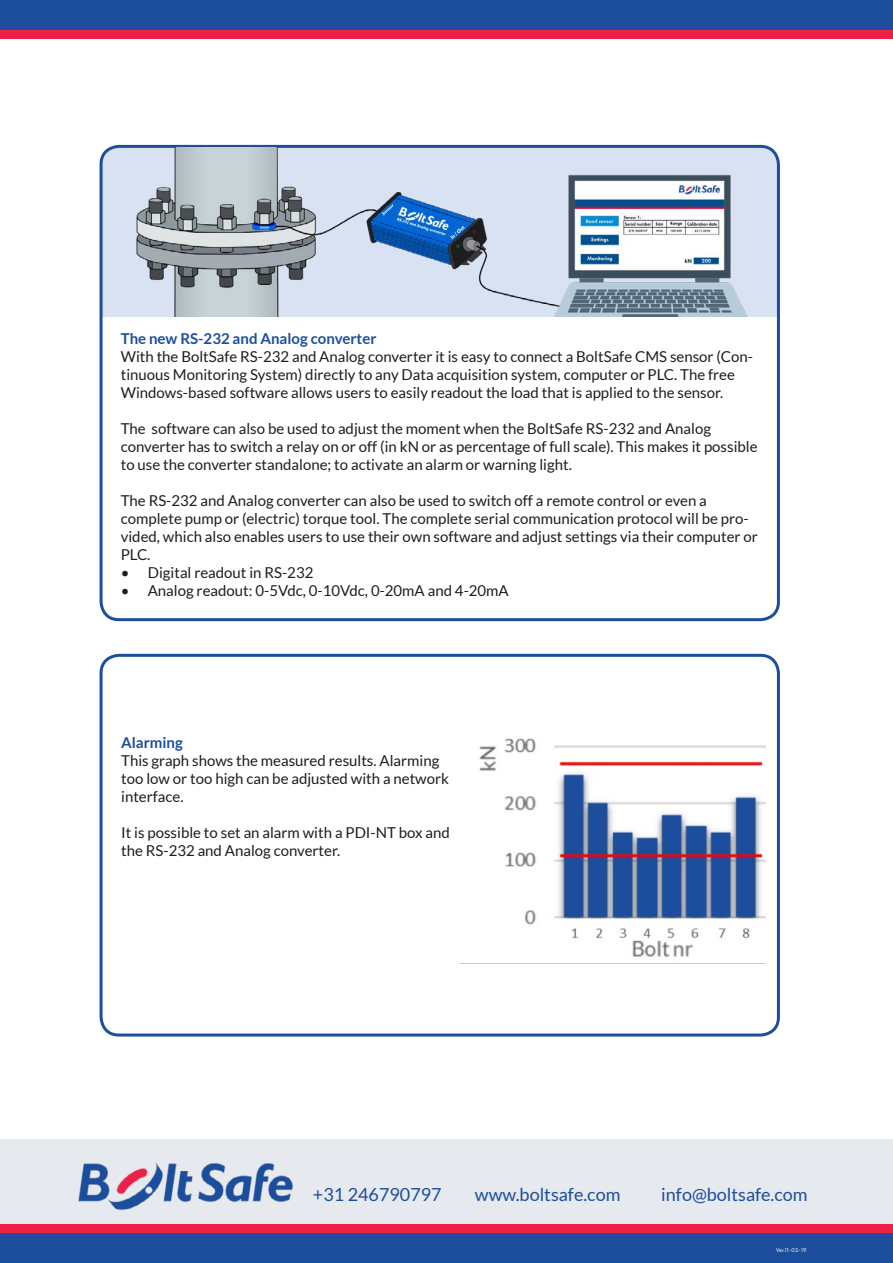
<style>
.page{position:relative;width:893px;height:1263px;background:#fff}
.page>*{position:absolute;margin:0;border:0;box-sizing:border-box;transform-origin:0 0}
.t1{font:18px "Lato";color:#1c4e9d}
.t2{font:15px/18px "Lato";color:#1d1d1b}
.t3{font:700 15px "Lato";color:#1c4e9d}
.t4{font:6px "Futura PT";letter-spacing:-.03em;color:#fff}
</style>
<div class="page">
<div style="left:0;top:0;width:893px;height:30px;background:#1c4e9d"></div>
<div style="left:0;top:30px;width:893px;height:8px;background:#ee2049"></div>
<div style="left:100px;top:145px;width:680px;height:476px;border:3px solid #1c4e9d;border-radius:18px"></div>
<div style="left:100px;top:654px;width:680px;height:382px;border:3px solid #1c4e9d;border-radius:18px"></div>
<img style="left:101px;top:148px;width:677px;height:168px">
<img style="left:479px;top:738px;width:286px;height:219px">
<div style="left:0;top:1140px;width:893px;height:85px;background:#e6e9ee"></div>
<div style="left:0;top:1233px;width:893px;height:30px;background:#1c4e9d"></div>
<div style="left:0;top:1225px;width:893px;height:8px;background:#ee2049"></div>
<img style="left:78px;top:1163px;width:215px;height:48px">
<p class="t3" style="left:121px;top:330px;width:257px">The new RS-232 and Analog converter</p>
<p class="t2" style="left:121px;top:347px;width:634px">With the BoltSafe RS-232 and Analog converter it is easy to connect a BoltSafe CMS sensor (Con&shy;tinuous Monitoring System) directly to any Data acquisition system, computer or PLC. The free<br>Windows-based software allows users to easily readout the load that is applied to the sensor.</p>
<p class="t2" style="left:121px;top:419px;width:638px">The software can also be used to adjust the moment when the BoltSafe RS-232 and Analog converter has to switch a relay on or off (in kN or as percentage of full scale). This makes it possible to use the converter standalone; to activate an alarm or warning light.</p>
<p class="t2" style="left:121px;top:491px;width:639px">The RS-232 and Analog converter can also be used to switch off a remote control or even a complete pump or (electric) torque tool. The complete serial communication protocol will be pro&shy;vided, which also enables users to use their own software and adjust settings via their computer or PLC.</p>
<p class="t2" style="left:121px;top:563px;width:194px">• Digital readout in RS-232</p>
<p class="t2" style="left:121px;top:581px;width:389px">• Analog readout: 0-5Vdc, 0-10Vdc, 0-20mA and 4-20mA</p>
<p class="t3" style="left:121px;top:733px;width:63px">Alarming</p>
<p class="t2" style="left:121px;top:751px;width:329px">This graph shows the measured results. Alarming too low or too high can be adjusted with a network interface.</p>
<p class="t2" style="left:121px;top:823px;width:330px">It is possible to set an alarm with a PDI-NT box and the RS-232 and Analog converter.</p>
<p class="t1" style="left:313px;top:1184px;width:130px">+31 246790797</p>
<p class="t1" style="left:475px;top:1184px;width:147px">www.boltsafe.com</p>
<p class="t1" style="left:661px;top:1184px;width:148px">info@boltsafe.com</p>
<p class="t4" style="left:776px;top:1246px;width:32px">Ver.11-02-19</p>
</div>
